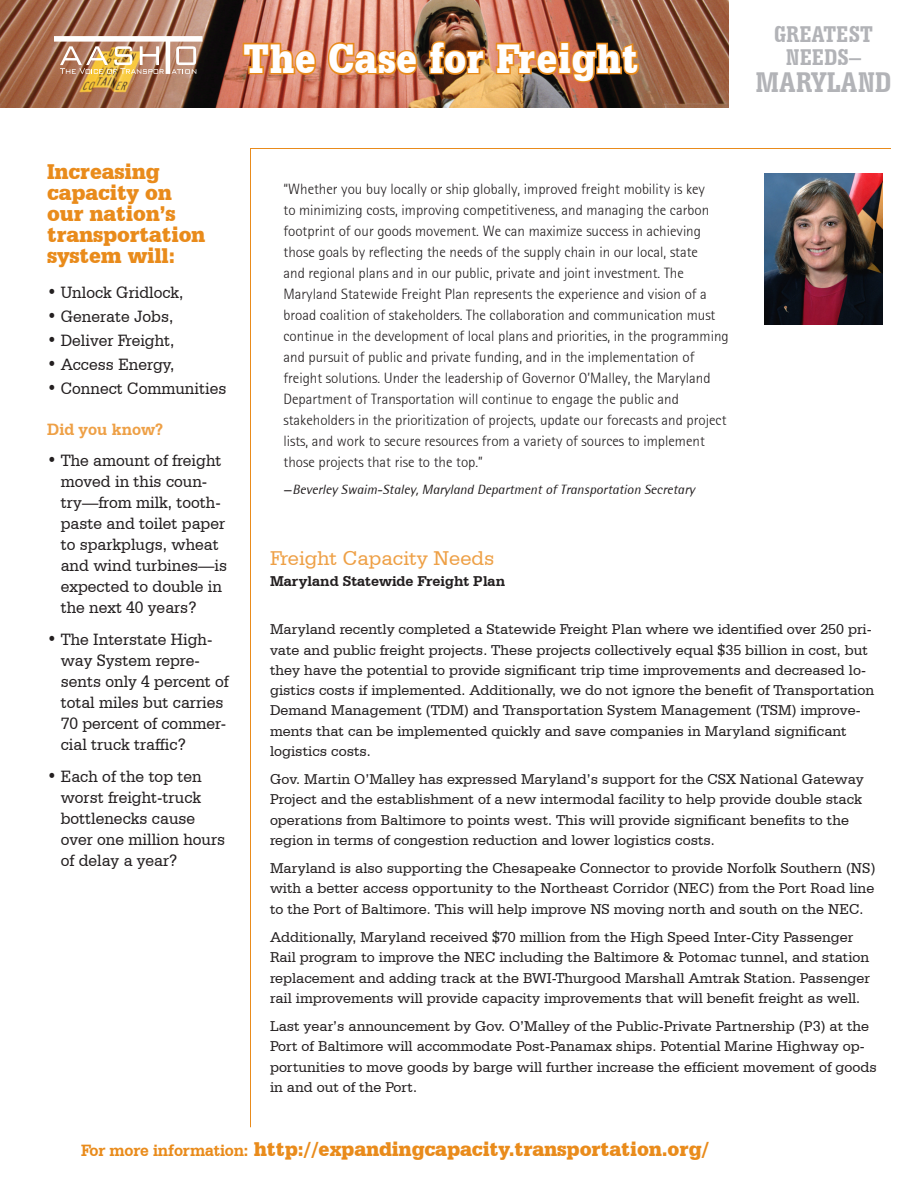
<style>
.page{position:relative;width:918px;height:1188px;background:#fff}
.page>*{position:absolute;margin:0;border:0;box-sizing:border-box;transform-origin:0 0}
.t1{font:900 43.5px "Serifa BT";letter-spacing:.02em;color:#fff;scale:.85 1}
.t2{font:700 condensed 30px "Serifa BT";color:#b2b3b7}
.t3{font:700 condensed 24px "Serifa BT";color:#b2b3b7}
.Title_2{font:900 22.5px/21px "Serifa BT";letter-spacing:-.01em;color:#e98b1b;scale:.95 1}
.Title_2-2{font:900 21px "Serifa BT";letter-spacing:-.01em;color:#e98b1b;scale:.95 1}
.t4{font:21px "Serifa BT";color:#eea046}
.Text_Body{font:17.25px/21px "Serifa BT";color:#231f20;scale:.95 1}
.Text_Body-2{font:700 17.25px "Serifa BT";color:#eea046;scale:.95 1}
.t5{font:15px/20.2px "Serifa BT";color:#231f20}
.t6{font:300 15px/21px "Rotis Semi Sans";color:#231f20}
.t7{font:700 15px "Serifa BT";color:#231f20}
.t8{font:italic 13.5px "Rotis Semi Sans";color:#231f20}
.s1{font-weight:300;font-style:normal}
.s2{font-weight:700;font-size:17.25px}
</style>
<div class="page">
<img style="left:0;top:0;width:729px;height:108px">
<svg style="left:241px;top:41px;width:77px;height:42px;background:#d8834e"></svg>
<svg style="left:326px;top:40px;width:93px;height:37px;background:#db8950"></svg>
<svg style="left:427px;top:39px;width:59px;height:37px;background:#97591e"></svg>
<img style="left:494px;top:40px;width:147px;height:45px">
<img style="left:54px;top:36px;width:148px;height:38px">
<img style="left:765px;top:173px;width:117px;height:151px">
<p class="t1" style="left:243px;top:31px;width:467px">The Case for Freight</p>
<p class="t3" style="left:774px;top:20px;width:100px">GREATEST</p>
<p class="t3" style="left:786px;top:42px;width:77px">NEEDS–</p>
<p class="t2" style="left:755px;top:64px;width:138px">MARYLAND</p>
<p class="Title_2" style="left:47px;top:161px;width:168px">Increasing capacity on our nation’s transportation system will:</p>
<p class="Text_Body" style="left:47px;top:281px;width:145px">• Unlock Gridlock,</p>
<p class="Text_Body" style="left:47px;top:305px;width:134px">• Generate Jobs,</p>
<p class="Text_Body" style="left:47px;top:329px;width:136px">• Deliver Freight,</p>
<p class="Text_Body" style="left:47px;top:353px;width:135px">• Access Energy,</p>
<p class="Text_Body" style="left:47px;top:377px;width:190px">• Connect Communities</p>
<p class="Text_Body-2" style="left:47px;top:418px;width:124px">Did you know?</p>
<p class="Text_Body" style="left:61px;top:450px;width:177px;text-indent:-14px">• The amount of freight moved in this coun&shy;try—from milk, tooth&shy;paste and toilet paper to sparkplugs, wheat and wind turbines—is expected to double in the next 40 years?</p>
<p class="Text_Body" style="left:61px;top:629px;width:179px;text-indent:-14px">• The Interstate High&shy;way System repre&shy;sents only 4 percent of total miles but carries<br>70 percent of commer&shy;cial truck traffic?</p>
<p class="Text_Body" style="left:61px;top:766px;width:175px;text-indent:-14px">• Each of the top ten worst freight-truck bottlenecks cause over one million hours of delay a year?</p>
<p class="t6" style="left:284px;top:179px;width:447px">“Whether you buy locally or ship globally, improved freight mobility is key<br>to minimizing costs, improving competitiveness, and managing the carbon footprint of our goods movement. We can maximize success in achieving those goals by reflecting the needs of the supply chain in our local, state<br>and regional plans and in our public, private and joint investment. The Maryland Statewide Freight Plan represents the experience and vision of a broad coalition of stakeholders. The collaboration and communication must continue in the development of local plans and priorities, in the programming and pursuit of public and private funding, and in the implementation of freight solutions. Under the leadership of Governor O’Malley, the Maryland Department of Transportation will continue to engage the public and stakeholders in the prioritization of projects, update our forecasts and project lists, and work to secure resources from a variety of sources to implement those projects that rise to the top.”</p>
<p class="t8" style="left:284px;top:482px;width:413px"><span class="s1">—</span>Beverley Swaim-Staley, Maryland Department of Transportation Secretary</p>
<p class="t4" style="left:270px;top:546px;width:226px">Freight Capacity Needs</p>
<p class="t7" style="left:270px;top:571px;width:237px">Maryland Statewide Freight Plan</p>
<p class="t5" style="left:270px;top:619px;width:606px">Maryland recently completed a Statewide Freight Plan where we identified over 250 pri&shy;vate and public freight projects. These projects collectively equal $35 billion in cost, but they have the potential to provide significant trip time improvements and decreased lo&shy;gistics costs if implemented. Additionally, we do not ignore the benefit of Transportation Demand Management (TDM) and Transportation System Management (TSM) improve&shy;ments that can be implemented quickly and save companies in Maryland significant logistics costs.</p>
<p class="t5" style="left:270px;top:769px;width:595px">Gov. Martin O’Malley has expressed Maryland’s support for the CSX National Gateway Project and the establishment of a new intermodal facility to help provide double stack operations from Baltimore to points west. This will provide significant benefits to the region in terms of congestion reduction and lower logistics costs.</p>
<p class="t5" style="left:270px;top:858px;width:607px;text-align:justify">Maryland is also supporting the Chesapeake Connector to provide Norfolk Southern (NS) with a better access opportunity to the Northeast Corridor (NEC) from the Port Road line to the Port of Baltimore. This will help improve NS moving north and south on the NEC.</p>
<p class="t5" style="left:270px;top:927px;width:601px">Additionally, Maryland received $70 million from the High Speed Inter-City Passenger Rail program to improve the NEC including the Baltimore &amp; Potomac tunnel, and station replacement and adding track at the BWI-Thurgood Marshall Amtrak Station. Passenger rail improvements will provide capacity improvements that will benefit freight as well.</p>
<p class="t5" style="left:270px;top:1016px;width:608px">Last year’s announcement by Gov. O’Malley of the Public-Private Partnership (P3) at the Port of Baltimore will accommodate Post-Panamax ships. Potential Marine Highway op&shy;portunities to move goods by barge will further increase the efficient movement of goods in and out of the Port.</p>
<p class="Title_2-2" style="left:81px;top:1136px;width:663px"><span class="s2">For more information:</span> http://expandingcapacity.transportation.org/</p>
</div>
